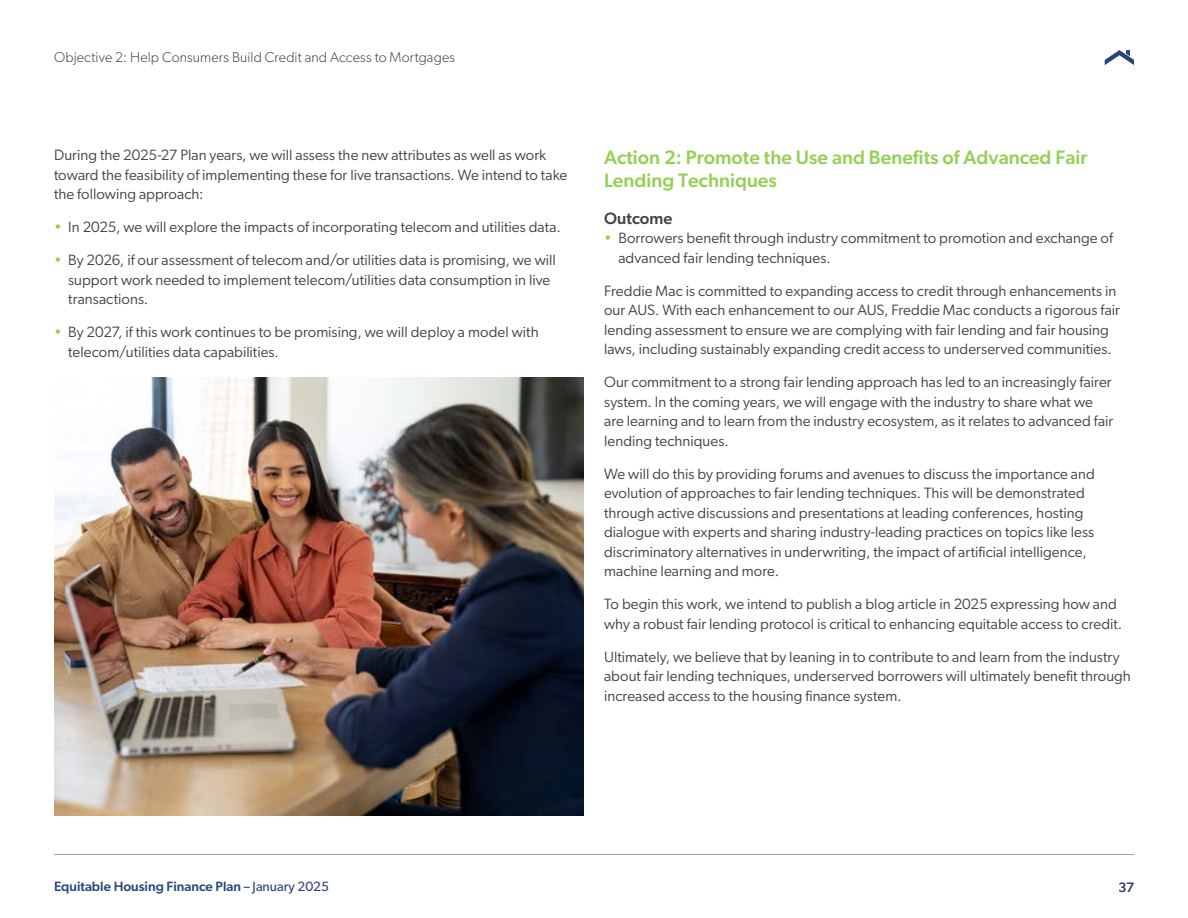
<style>
.page{position:relative;width:1188px;height:918px;background:#fff}
.page>*{position:absolute;margin:0;border:0;box-sizing:border-box;transform-origin:0 0}
.t1{font:500 19.5px/22.5px "Gibson";color:#95d055}
.t2{font:500 16.5px "Gibson";letter-spacing:.005em;color:#434343}
.t3{font:15px/19.5px "Gibson";letter-spacing:.005em;color:#434343}
.t4{font:300 14.25px "Gibson";letter-spacing:.01em;color:#434343}
.t5{font:500 13.5px "Gibson";color:#25457c}
.t6{font:13.5px "Gibson";color:#25457c}
.s1{color:#95d055}
.s2{font-weight:400}
</style>
<div class="page">
<hr style="left:54px;top:854px;width:1080px;height:1px;background:#a0a0a0">
<svg style="left:1105px;top:50px;width:29px;height:15px"></svg>
<img style="left:54px;top:377px;width:530px;height:438px">
<p class="t4" style="left:54px;top:48px;width:403px">Objective 2: Help Consumers Build Credit and Access to Mortgages</p>
<p class="t3" style="left:54px;top:145px;width:515px">During the 2025-27 Plan years, we will assess the new attributes as well as work toward the feasibility of implementing these for live transactions. We intend to take the following approach:</p>
<p class="t3" style="left:54px;top:217px;width:508px"><span class="s1">•</span> In 2025, we will explore the impacts of incorporating telecom and utilities data.</p>
<p class="t3" style="left:68px;top:250px;width:489px;text-indent:-14px"><span class="s1">•</span> By 2026, if our assessment of telecom and/or utilities data is promising, we will support work needed to implement telecom/utilities data consumption in live transactions.</p>
<p class="t3" style="left:68px;top:322px;width:472px;text-indent:-14px"><span class="s1">•</span> By 2027, if this work continues to be promising, we will deploy a model with telecom/utilities data capabilities.</p>
<h1 class="t1" style="left:604px;top:146px;width:485px">Action 2: Promote the Use and Benefits of Advanced Fair<br>Lending Techniques</h1>
<p class="t2" style="left:604px;top:208px;width:70px">Outcome</p>
<p class="t3" style="left:618px;top:228px;width:496px;text-indent:-14px"><span class="s1">•</span> Borrowers benefit through industry commitment to promotion and exchange of advanced fair lending techniques.</p>
<p class="t3" style="left:604px;top:281px;width:517px">Freddie Mac is committed to expanding access to credit through enhancements in our AUS. With each enhancement to our AUS, Freddie Mac conducts a rigorous fair lending assessment to ensure we are complying with fair lending and fair housing laws, including sustainably expanding credit access to underserved communities.</p>
<p class="t3" style="left:604px;top:372px;width:511px">Our commitment to a strong fair lending approach has led to an increasingly fairer system. In the coming years, we will engage with the industry to share what we are learning and to learn from the industry ecosystem, as it relates to advanced fair lending techniques.</p>
<p class="t3" style="left:604px;top:464px;width:492px">We will do this by providing forums and avenues to discuss the importance and evolution of approaches to fair lending techniques. This will be demonstrated through active discussions and presentations at leading conferences, hosting dialogue with experts and sharing industry-leading practices on topics like less discriminatory alternatives in underwriting, the impact of artificial intelligence, machine learning and more.</p>
<p class="t3" style="left:604px;top:594px;width:520px">To begin this work, we intend to publish a blog article in 2025 expressing how and why a robust fair lending protocol is critical to enhancing equitable access to credit.</p>
<p class="t3" style="left:604px;top:647px;width:528px">Ultimately, we believe that by leaning in to contribute to and learn from the industry about fair lending techniques, underserved borrowers will ultimately benefit through increased access to the housing finance system.</p>
<p class="t5" style="left:54px;top:879px;width:277px">Equitable Housing Finance Plan <span class="s2">– January 2025</span></p>
<p class="t6" style="left:1119px;top:879px;width:17px">37</p>
</div>
